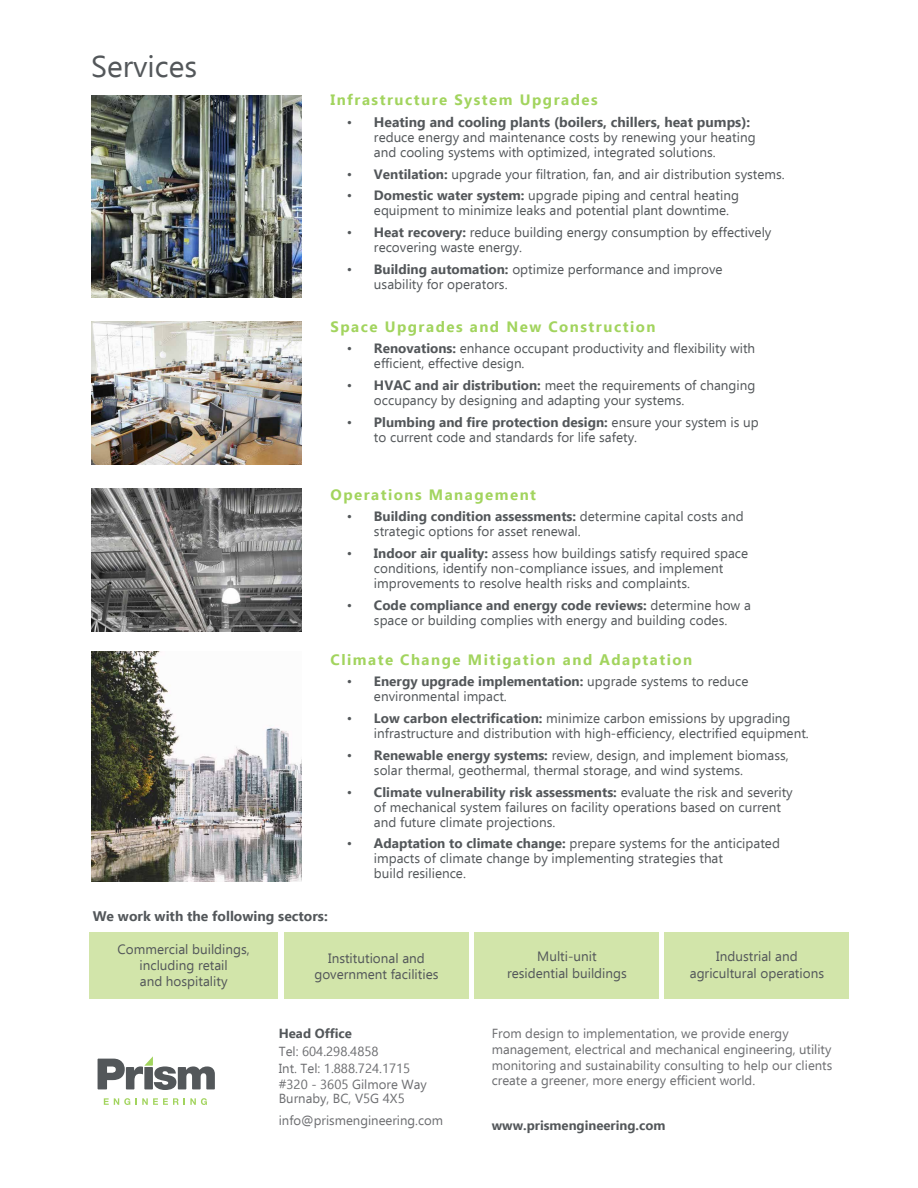
<style>
.page{position:relative;width:918px;height:1188px;background:#fff}
.page>*{position:absolute;margin:0;border:0;box-sizing:border-box;transform-origin:0 0}
.t1{font:30px "Ebrima";color:#53575a}
.t2{font:700 15px "Ebrima";letter-spacing:.1em;color:#a2d45e}
.t3{font:700 13.8px "Ebrima";color:#53575a}
.t4{font:13.5px/15px "Ebrima";color:#53575a}
.t5{font:13.2px/15.8px "Ebrima";color:#6d6e71}
.t6{font:700 13.2px "Ebrima";color:#53575a}
.s1{font-weight:400;font-size:13.5px}
.s2{font-weight:700}
</style>
<div class="page">
<svg style="left:98px;top:1056px;width:117px;height:34px"></svg>
<svg style="left:104px;top:1098px;width:26px;height:7px"></svg>
<svg style="left:136px;top:1098px;width:71px;height:7px"></svg>
<img style="left:92px;top:322px;width:209px;height:142px">
<img style="left:92px;top:95px;width:209px;height:203px">
<img style="left:92px;top:488px;width:209px;height:143px">
<img style="left:92px;top:652px;width:209px;height:230px">
<div style="left:90px;top:932px;width:188px;height:67px;background:#d0e4a6"></div>
<div style="left:665px;top:932px;width:184px;height:67px;background:#d0e4a6"></div>
<div style="left:475px;top:932px;width:184px;height:67px;background:#d0e4a6"></div>
<div style="left:284px;top:932px;width:184px;height:67px;background:#d0e4a6"></div>
<h1 class="t1" style="left:91px;top:45px;width:107px">Services</h1>
<p class="t2" style="left:330px;top:89px;width:269px">Infrastructure System Upgrades</p>
<p class="t3" style="left:347px;top:112px;width:405px"><span class="s1">•</span> Heating and cooling plants (boilers, chillers, heat pumps):</p>
<p class="t4" style="left:374px;top:129px;width:383px">reduce energy and maintenance costs by renewing your heating and cooling systems with optimized, integrated solutions.</p>
<p class="t4" style="left:347px;top:166px;width:439px">• <span class="s2">Ventilation:</span> upgrade your filtration, fan, and air distribution systems.</p>
<p class="t4" style="left:374px;top:188px;width:366px;text-indent:-27px">• <span class="s2">Domestic water system:</span> upgrade piping and central heating equipment to minimize leaks and potential plant downtime.</p>
<p class="t4" style="left:374px;top:225px;width:399px;text-indent:-27px">• <span class="s2">Heat recovery:</span> reduce building energy consumption by effectively recovering waste energy.</p>
<p class="t4" style="left:374px;top:261px;width:350px;text-indent:-27px">• <span class="s2">Building automation:</span> optimize performance and improve usability for operators.</p>
<p class="t2" style="left:330px;top:315px;width:327px">Space Upgrades and New Construction</p>
<p class="t4" style="left:374px;top:341px;width:383px;text-indent:-27px">• <span class="s2">Renovations:</span> enhance occupant productivity and flexibility with efficient, effective design.</p>
<p class="t4" style="left:374px;top:378px;width:383px;text-indent:-27px">• <span class="s2">HVAC and air distribution:</span> meet the requirements of changing occupancy by designing and adapting your systems.</p>
<p class="t4" style="left:374px;top:414px;width:386px;text-indent:-27px">• <span class="s2">Plumbing and fire protection design:</span> ensure your system is up to current code and standards for life safety.</p>
<p class="t2" style="left:330px;top:483px;width:207px">Operations Management</p>
<p class="t4" style="left:374px;top:509px;width:371px;text-indent:-27px">• <span class="s2">Building condition assessments:</span> determine capital costs and strategic options for asset renewal.</p>
<p class="t4" style="left:374px;top:546px;width:376px;text-indent:-27px">• <span class="s2">Indoor air quality:</span> assess how buildings satisfy required space conditions, identify non-compliance issues, and implement improvements to resolve health risks and complaints.</p>
<p class="t4" style="left:347px;top:597px;width:406px;text-align:center">• <span class="s2">Code compliance and energy code reviews:</span> determine how a space or building complies with energy and building codes.</p>
<p class="t2" style="left:330px;top:648px;width:363px">Climate Change Mitigation and Adaptation</p>
<p class="t4" style="left:374px;top:674px;width:376px;text-indent:-27px">• <span class="s2">Energy upgrade implementation:</span> upgrade systems to reduce environmental impact.</p>
<p class="t4" style="left:374px;top:711px;width:436px;text-indent:-27px">• <span class="s2">Low carbon electrification:</span> minimize carbon emissions by upgrading infrastructure and distribution with high-efficiency, electrified equipment.</p>
<p class="t4" style="left:374px;top:747px;width:416px;text-indent:-27px">• <span class="s2">Renewable energy systems:</span> review, design, and implement biomass, solar thermal, geothermal, thermal storage, and wind systems.</p>
<p class="t4" style="left:374px;top:784px;width:420px;text-indent:-27px">• <span class="s2">Climate vulnerability risk assessments:</span> evaluate the risk and severity of mechanical system failures on facility operations based on current and future climate projections.</p>
<p class="t4" style="left:374px;top:836px;width:407px;text-indent:-27px">• <span class="s2">Adaptation to climate change:</span> prepare systems for the anticipated impacts of climate change by implementing strategies that<br>build resilience.</p>
<p class="t3" style="left:93px;top:906px;width:237px">We work with the following sectors:</p>
<p class="t4" style="left:118px;top:941px;width:134px;line-height:16.2px;text-align:center">Commercial buildings, including retail<br>and hospitality</p>
<p class="t4" style="left:690px;top:948px;width:136px;line-height:16.2px;text-align:center">Industrial and agricultural operations</p>
<p class="t4" style="left:507px;top:948px;width:121px;line-height:16.2px;text-align:center">Multi-unit residential buildings</p>
<p class="t4" style="left:314px;top:950px;width:126px;line-height:16.2px;text-align:center">Institutional and government facilities</p>
<p class="t6" style="left:279px;top:1024px;width:75px">Head Office</p>
<p class="t5" style="left:279px;top:1043px;width:149px;line-height:16.5px">Tel: 604.298.4858<br>Int. Tel: 1.888.724.1715 #320 - 3605 Gilmore Way</p>
<p class="t5" style="left:279px;top:1087px;width:166px;line-height:22.5px">Burnaby, BC, V5G 4X5 info@prismengineering.com</p>
<p class="t5" style="left:492px;top:1025px;width:342px">From design to implementation, we provide energy management, electrical and mechanical engineering, utility monitoring and sustainability consulting to help our clients create a greener, more energy efficient world.</p>
<p class="t6" style="left:492px;top:1116px;width:175px">www.prismengineering.com</p>
</div>
